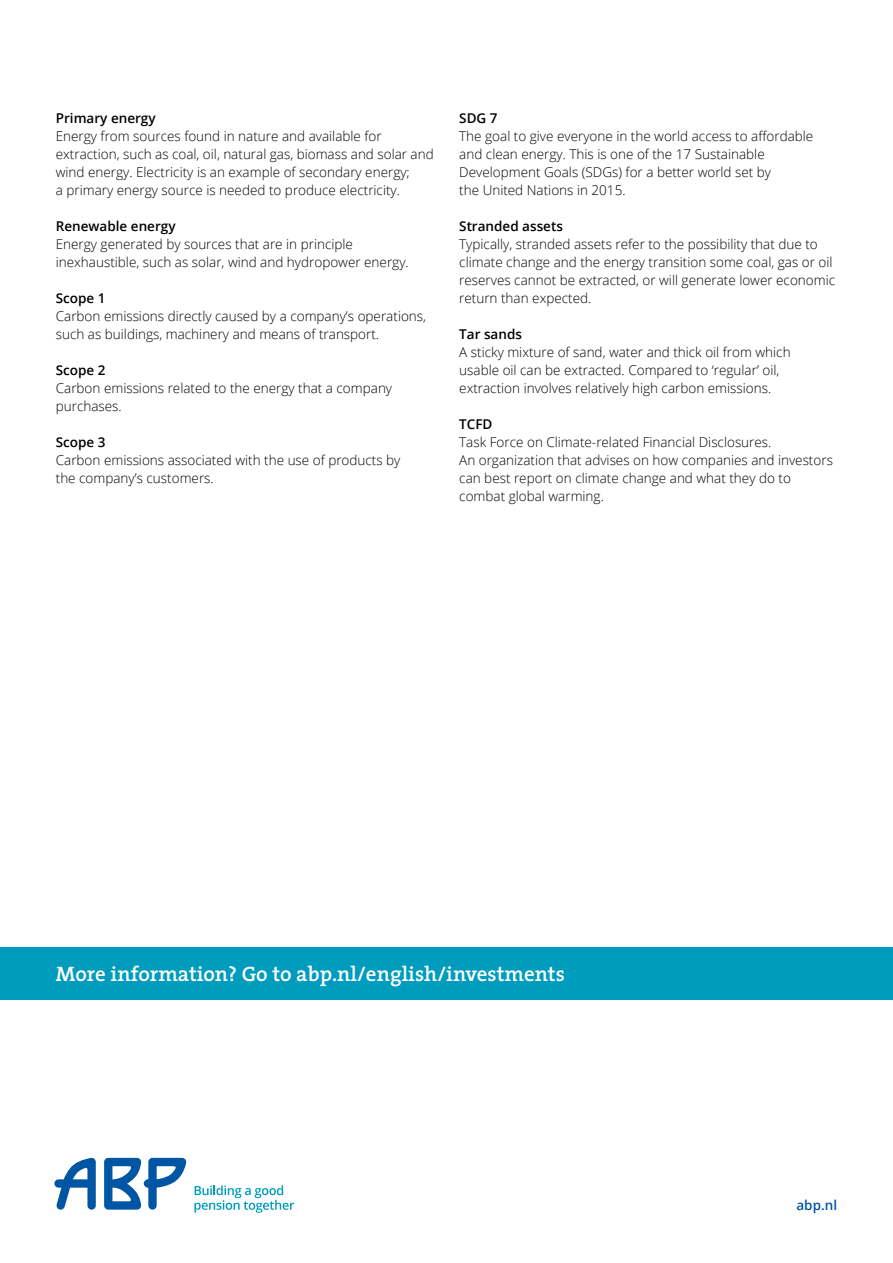
<style>
.page{position:relative;width:893px;height:1263px;background:#fff}
.page>*{position:absolute;margin:0;border:0;box-sizing:border-box;transform-origin:0 0}
.t1{font:600 21px "The Serif";color:#fff}
.Bodytekst{font:300 13.5px/18px "Open Sans";color:#000}
.Bodykopje{font:600 13.5px "Open Sans";color:#000}
.t2{font:600 13.5px "Open Sans";color:#0056a4}
</style>
<div class="page">
<svg style="left:54px;top:1158px;width:42px;height:51px"></svg>
<svg style="left:104px;top:1158px;width:82px;height:51px"></svg>
<svg style="left:194px;top:1185px;width:100px;height:28px"></svg>
<div style="left:0;top:947px;width:893px;height:53px;background:#009cbd"></div>
<p class="Bodykopje" style="left:56px;top:109px;width:101px">Primary energy</p>
<p class="Bodytekst" style="left:56px;top:127px;width:379px">Energy from sources found in nature and available for extraction, such as coal, oil, natural gas, biomass and solar and wind energy. Electricity is an example of secondary energy;<br>a primary energy source is needed to produce electricity.</p>
<p class="Bodykopje" style="left:56px;top:217px;width:121px">Renewable energy</p>
<p class="Bodytekst" style="left:56px;top:235px;width:354px">Energy generated by sources that are in principle inexhaustible, such as solar, wind and hydropower energy.</p>
<p class="Bodykopje" style="left:56px;top:289px;width:51px">Scope 1</p>
<p class="Bodytekst" style="left:56px;top:307px;width:372px">Carbon emissions directly caused by a company’s operations, such as buildings, machinery and means of transport.</p>
<p class="Bodykopje" style="left:56px;top:361px;width:51px">Scope 2</p>
<p class="Bodytekst" style="left:56px;top:379px;width:338px">Carbon emissions related to the energy that a company purchases.</p>
<p class="Bodykopje" style="left:56px;top:433px;width:51px">Scope 3</p>
<p class="Bodytekst" style="left:56px;top:451px;width:346px">Carbon emissions associated with the use of products by the company’s customers.</p>
<p class="Bodykopje" style="left:459px;top:109px;width:40px">SDG 7</p>
<p class="Bodytekst" style="left:459px;top:127px;width:356px">The goal to give everyone in the world access to affordable and clean energy. This is one of the 17 Sustainable Development Goals (SDGs) for a better world set by<br>the United Nations in 2015.</p>
<p class="Bodykopje" style="left:459px;top:217px;width:105px">Stranded assets</p>
<p class="Bodytekst" style="left:459px;top:235px;width:377px">Typically, stranded assets refer to the possibility that due to climate change and the energy transition some coal, gas or oil reserves cannot be extracted, or will generate lower economic return than expected.</p>
<p class="Bodykopje" style="left:459px;top:325px;width:64px">Tar sands</p>
<p class="Bodytekst" style="left:459px;top:343px;width:333px">A sticky mixture of sand, water and thick oil from which usable oil can be extracted. Compared to ‘regular’ oil, extraction involves relatively high carbon emissions.</p>
<p class="Bodykopje" style="left:459px;top:415px;width:35px">TCFD</p>
<p class="Bodytekst" style="left:459px;top:433px;width:375px">Task Force on Climate-related Financial Disclosures.<br>An organization that advises on how companies and investors can best report on climate change and what they do to combat global warming.</p>
<h1 class="t1" style="left:56px;top:956px;width:511px">More information? Go to abp.nl/english/investments</h1>
<p class="t2" style="left:796px;top:1196px;width:42px">abp.nl</p>
</div>
